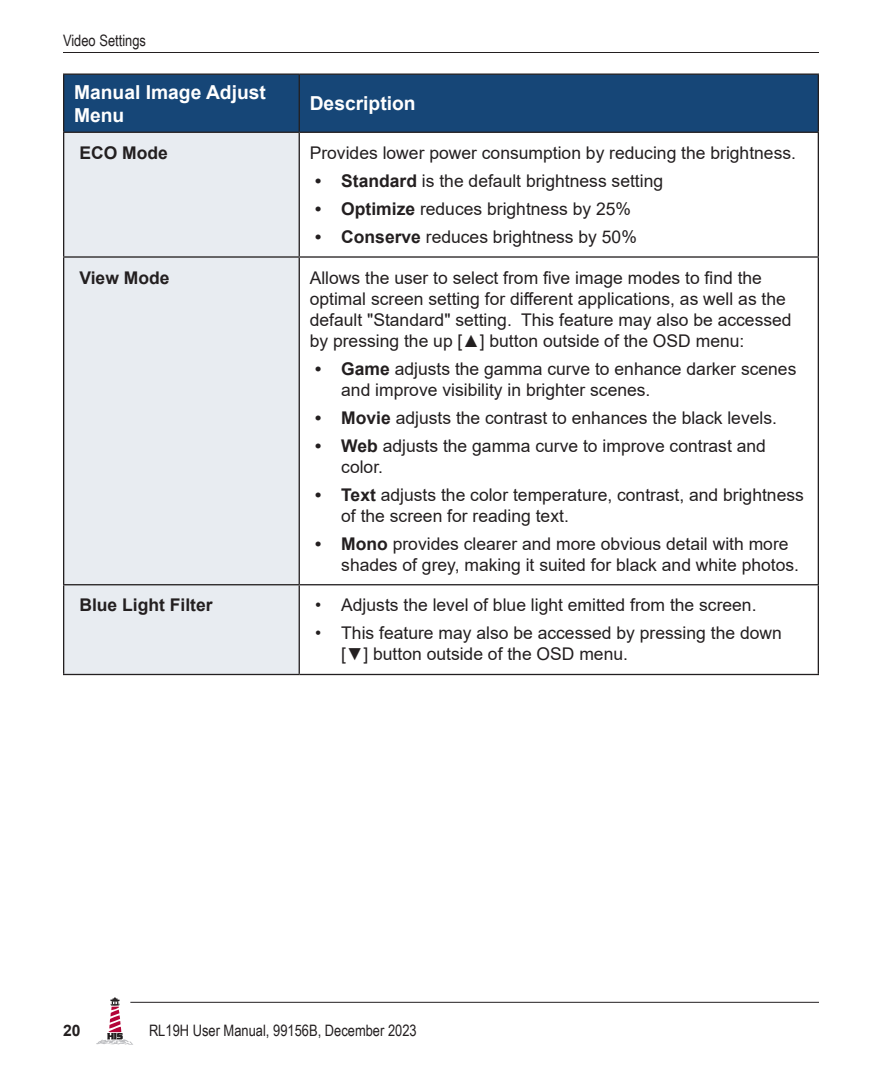
<style>
.page{position:relative;width:882px;height:1071px;background:#fff}
.page>*{position:absolute;margin:0;border:0;box-sizing:border-box;transform-origin:0 0}
.Menus_-_Header_Row{font:700 19.25px/23.1px "Arial";color:#fff}
.Menus_-_Right_Side{font:17.5px/21px "Arial";color:#231f20}
.Menus_-_Left_Side{font:700 17.5px "Arial";color:#231f20}
.t1{font:15.75px "Arial Narrow";color:#231f20}
.t2{font:700 15.75px "Arial";color:#231f20}
.s1{font-weight:700}
</style>
<div class="page">
<hr style="left:63px;top:52px;width:756px;height:1px;background:#231f20">
<hr style="left:130px;top:1002px;width:689px;height:1px;background:#231f20">
<svg style="left:96px;top:998px;width:37px;height:47px"></svg>
<div style="left:64px;top:75px;width:754px;height:57px;background:#164677"></div>
<div style="left:64px;top:133px;width:235px;height:541px;background:#e8ecf1"></div>
<hr style="left:63px;top:74px;width:236px;height:1px;background:#231f20">
<hr style="left:63px;top:75px;width:1px;height:57px;background:#231f20">
<hr style="left:299px;top:74px;width:520px;height:1px;background:#231f20">
<hr style="left:818px;top:75px;width:1px;height:57px;background:#231f20">
<hr style="left:63px;top:132px;width:236px;height:1px;background:#231f20">
<hr style="left:299px;top:132px;width:520px;height:1px;background:#231f20">
<hr style="left:299px;top:75px;width:1px;height:57px;background:#231f20">
<hr style="left:63px;top:133px;width:1px;height:123px;background:#231f20">
<hr style="left:63px;top:258px;width:1px;height:326px;background:#231f20">
<hr style="left:63px;top:585px;width:1px;height:89px;background:#231f20">
<hr style="left:299px;top:133px;width:1px;height:123px;background:#231f20">
<hr style="left:818px;top:133px;width:1px;height:123px;background:#231f20">
<hr style="left:299px;top:258px;width:1px;height:326px;background:#231f20">
<hr style="left:818px;top:258px;width:1px;height:326px;background:#231f20">
<hr style="left:299px;top:585px;width:1px;height:89px;background:#231f20">
<hr style="left:818px;top:585px;width:1px;height:89px;background:#231f20">
<hr style="left:63px;top:256px;width:236px;height:2px;background:#231f20">
<hr style="left:63px;top:584px;width:236px;height:1px;background:#231f20">
<hr style="left:63px;top:674px;width:236px;height:1px;background:#231f20">
<hr style="left:299px;top:256px;width:520px;height:2px;background:#231f20">
<hr style="left:299px;top:584px;width:520px;height:1px;background:#231f20">
<hr style="left:299px;top:674px;width:520px;height:1px;background:#231f20">
<p class="t1" style="left:63px;top:29px;width:85px">Video Settings</p>
<p class="Menus_-_Header_Row" style="left:74px;top:81px;width:193px">Manual Image Adjust<br>Menu</p>
<p class="Menus_-_Header_Row" style="left:310px;top:92px;width:107px">Description</p>
<p class="Menus_-_Left_Side" style="left:79px;top:141px;width:90px">ECO Mode</p>
<p class="Menus_-_Right_Side" style="left:310px;top:142px;width:488px">Provides lower power consumption by reducing the brightness.</p>
<p class="Menus_-_Right_Side" style="left:315px;top:170px;width:350px"><span class="s1">• Standard</span> is the default brightness setting</p>
<p class="Menus_-_Right_Side" style="left:315px;top:198px;width:318px"><span class="s1">• Optimize</span> reduces brightness by 25%</p>
<p class="Menus_-_Right_Side" style="left:315px;top:226px;width:323px"><span class="s1">• Conserve</span> reduces brightness by 50%</p>
<p class="Menus_-_Left_Side" style="left:79px;top:265px;width:92px">View Mode</p>
<p class="Menus_-_Right_Side" style="left:310px;top:267px;width:483px">Allows the user to select from five image modes to find the optimal screen setting for different applications, as well as the default "Standard" setting. This feature may also be accessed by pressing the up [▲] button outside of the OSD menu:</p>
<p class="Menus_-_Right_Side" style="left:341px;top:358px;width:457px;text-indent:-26px"><span class="s1">• Game</span> adjusts the gamma curve to enhance darker scenes and improve visibility in brighter scenes.</p>
<p class="Menus_-_Right_Side" style="left:315px;top:407px;width:464px"><span class="s1">• Movie</span> adjusts the contrast to enhances the black levels.</p>
<p class="Menus_-_Right_Side" style="left:341px;top:435px;width:426px;text-indent:-26px"><span class="s1">• Web</span> adjusts the gamma curve to improve contrast and color.</p>
<p class="Menus_-_Right_Side" style="left:341px;top:484px;width:464px;text-indent:-26px"><span class="s1">• Text</span> adjusts the color temperature, contrast, and brightness of the screen for reading text.</p>
<p class="Menus_-_Right_Side" style="left:341px;top:533px;width:459px;text-indent:-26px"><span class="s1">• Mono</span> provides clearer and more obvious detail with more shades of grey, making it suited for black and white photos.</p>
<p class="Menus_-_Left_Side" style="left:79px;top:593px;width:135px">Blue Light Filter</p>
<p class="Menus_-_Right_Side" style="left:315px;top:595px;width:443px">• Adjusts the level of blue light emitted from the screen.</p>
<p class="Menus_-_Right_Side" style="left:341px;top:623px;width:442px;text-indent:-26px">• This feature may also be accessed by pressing the down [▼] button outside of the OSD menu.</p>
<p class="t2" style="left:63px;top:1019px;width:19px">20</p>
<p class="t1" style="left:149px;top:1019px;width:269px">RL19H User Manual, 99156B, December 2023</p>
</div>
